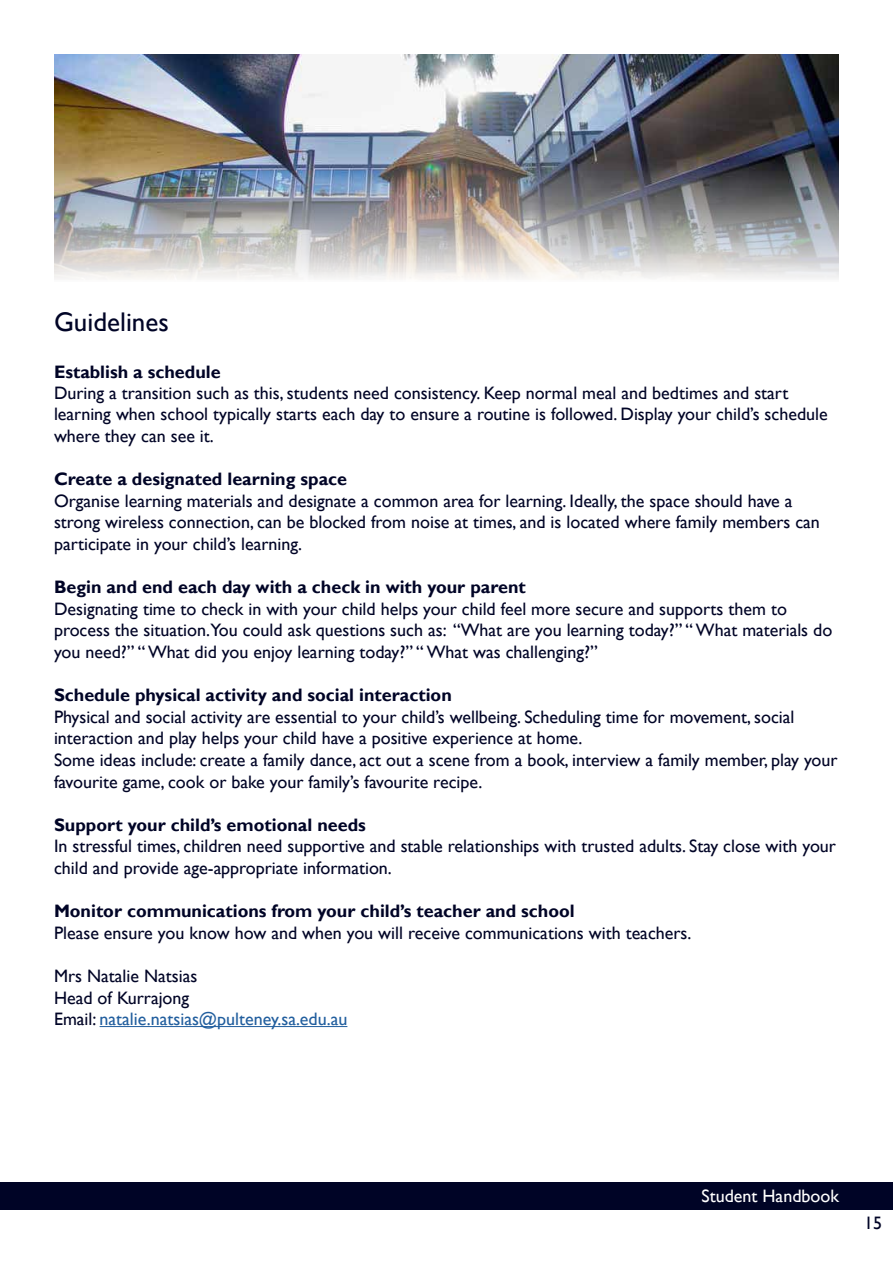
<style>
.page{position:relative;width:893px;height:1263px;background:#fff}
.page>*{position:absolute;margin:0;border:0;box-sizing:border-box;transform-origin:0 0}
.t1{font:27px "Gill Sans";color:#000426}
.t2{font:18px/21.6px "Gill Sans";color:#000426}
.t3{font:700 18px "Gill Sans";color:#000426}
.t4{font:18px "Gill Sans";color:#fff}
.s1{color:#215e9e}
</style>
<div class="page">
<div style="left:0;top:1182px;width:893px;height:27px;background:#000426"></div>
<img style="left:54px;top:54px;width:784px;height:225px">
<hr style="left:100px;top:1026px;width:247px;height:1px;background:#215e9e">
<h1 class="t1" style="left:54px;top:306px;width:116px">Guidelines</h1>
<p class="t3" style="left:54px;top:361px;width:168px">Establish a schedule</p>
<p class="t2" style="left:54px;top:383px;width:775px">During a transition such as this, students need consistency. Keep normal meal and bedtimes and start learning when school typically starts each day to ensure a routine is followed. Display your child’s schedule where they can see it.</p>
<p class="t3" style="left:54px;top:468px;width:295px">Create a designated learning space</p>
<p class="t2" style="left:54px;top:490px;width:767px">Organise learning materials and designate a common area for learning. Ideally, the space should have a strong wireless connection, can be blocked from noise at times, and is located where family members can participate in your child’s learning.</p>
<p class="t3" style="left:54px;top:576px;width:473px">Begin and end each day with a check in with your parent</p>
<p class="t2" style="left:54px;top:598px;width:780px">Designating time to check in with your child helps your child feel more secure and supports them to process the situation.You could ask questions such as: “What are you learning today?” “ What materials do you need?” “ What did you enjoy learning today?” “ What was challenging?”</p>
<p class="t3" style="left:54px;top:684px;width:399px">Schedule physical activity and social interaction</p>
<p class="t2" style="left:54px;top:706px;width:785px">Physical and social activity are essential to your child’s wellbeing. Scheduling time for movement, social interaction and play helps your child have a positive experience at home.<br>Some ideas include: create a family dance, act out a scene from a book, interview a family member, play your favourite game, cook or bake your family’s favourite recipe.</p>
<p class="t3" style="left:54px;top:814px;width:313px">Support your child’s emotional needs</p>
<p class="t2" style="left:54px;top:836px;width:784px">In stressful times, children need supportive and stable relationships with trusted adults. Stay close with your child and provide age-appropriate information.</p>
<p class="t3" style="left:54px;top:900px;width:522px">Monitor communications from your child’s teacher and school</p>
<p class="t2" style="left:54px;top:922px;width:639px">Please ensure you know how and when you will receive communications with teachers.</p>
<p class="t2" style="left:54px;top:965px;width:295px">Mrs Natalie Natsias<br>Head of Kurrajong<br>Email: <span class="s1">natalie.natsias@pulteney.sa.edu.au</span></p>
<p class="t4" style="left:701px;top:1185px;width:139px">Student Handbook</p>
<p class="t2" style="left:864px;top:1212px;width:19px">15</p>
</div>
